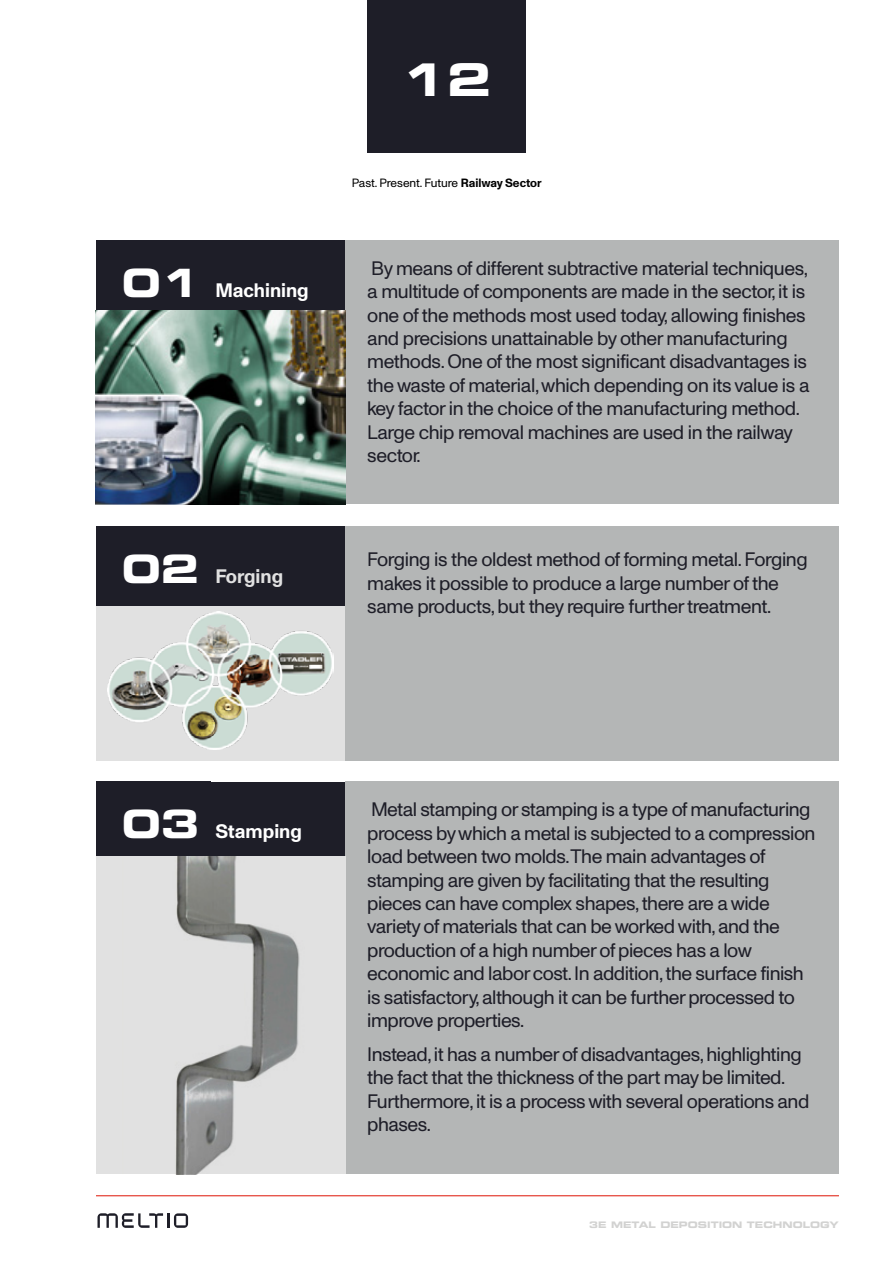
<style>
.page{position:relative;width:893px;height:1263px;background:#fff}
.page>*{position:absolute;margin:0;border:0;box-sizing:border-box;transform-origin:0 0}
.t1{font:45px "Eurostile LT Std Bold Ex 2";color:#fff}
.t2{font:39px "Eurostile LT Std Bold Ex 2";color:#fff}
.t3{font:19.5px/23.4px "Monument Grotesk";letter-spacing:-.025em;color:#1e1e28}
.t4{font:700 19.5px "Monument Grotesk";color:#fff}
.t5{font:700 19.5px "Monument Grotesk";color:#e1e1e1}
.t6{font:12px "Monument Grotesk";color:#000}
.t7{font:9px "Eurostile LT Std Bold Ex 2";color:#d2d2d1}
.s1{font-weight:700}
.s2{font-family:"Eurostile LT Std Bold Ex 2";font-weight:400;font-size:39px}
</style>
<div class="page">
<div style="left:367px;top:0;width:159px;height:153px;background:#1e1e28"></div>
<hr style="left:96px;top:1195px;width:743px;height:1px;background:#e02314">
<svg style="left:97px;top:1213px;width:91px;height:15px"></svg>
<div style="left:96px;top:526px;width:250px;height:219px;background:#1e1e28"></div>
<div style="left:96px;top:606px;width:250px;height:154px;background:#e1e1e1"></div>
<div style="left:96px;top:240px;width:250px;height:219px;background:#1e1e28"></div>
<div style="left:346px;top:240px;width:493px;height:264px;background:#b4b6b6"></div>
<div style="left:346px;top:526px;width:493px;height:234px;background:#b4b6b6"></div>
<img style="left:96px;top:311px;width:250px;height:193px">
<img style="left:107px;top:611px;width:227px;height:138px">
<div style="left:96px;top:782px;width:250px;height:219px;background:#1e1e28"></div>
<div style="left:346px;top:782px;width:493px;height:392px;background:#b4b6b6"></div>
<div style="left:96px;top:856px;width:250px;height:318px;background:#e1e1e1"></div>
<img style="left:175px;top:856px;width:125px;height:318px">
<h1 class="t1" style="left:401px;top:48px;width:92px">12</h1>
<h2 class="t2" style="left:122px;top:255px;width:79px">01</h2>
<p class="t4" style="left:215px;top:276px;width:95px">Machining</p>
<h2 class="t2" style="left:122px;top:541px;width:79px">02</h2>
<p class="t5" style="left:215px;top:562px;width:69px">Forging</p>
<p class="t6" style="left:352px;top:174px;width:191px">Past. Present. Future <span class="s1">Railway Sector</span></p>
<p class="t3" style="left:367px;top:255px;width:444px">By means of different subtractive material techniques, a multitude of components are made in the sector, it is one of the methods most used today, allowing finishes and precisions unattainable by other manufacturing methods. One of the most significant disadvantages is the waste of material, which depending on its value is a key factor in the choice of the manufacturing method.<br>Large chip removal machines are used in the railway sector.</p>
<p class="t3" style="left:367px;top:547px;width:442px">Forging is the oldest method of forming metal. Forging makes it possible to produce a large number of the same products, but they require further treatment.</p>
<p class="t4" style="left:122px;top:817px;width:181px"><span class="s2">03</span> Stamping</p>
<p class="t3" style="left:367px;top:797px;width:450px">Metal stamping or stamping is a type of manufacturing process by which a metal is subjected to a compression load between two molds.The main advantages of stamping are given by facilitating that the resulting pieces can have complex shapes, there are a wide variety of materials that can be worked with, and the production of a high number of pieces has a low economic and labor cost. In addition, the surface finish is satisfactory, although it can be further processed to improve properties.</p>
<p class="t3" style="left:367px;top:1041px;width:444px">Instead, it has a number of disadvantages, highlighting the fact that the thickness of the part may be limited.<br>Furthermore, it is a process with several operations and phases.</p>
<p class="t7" style="left:589px;top:1218px;width:251px">3E METAL DEPOSITION TECHNOLOGY</p>
</div>
